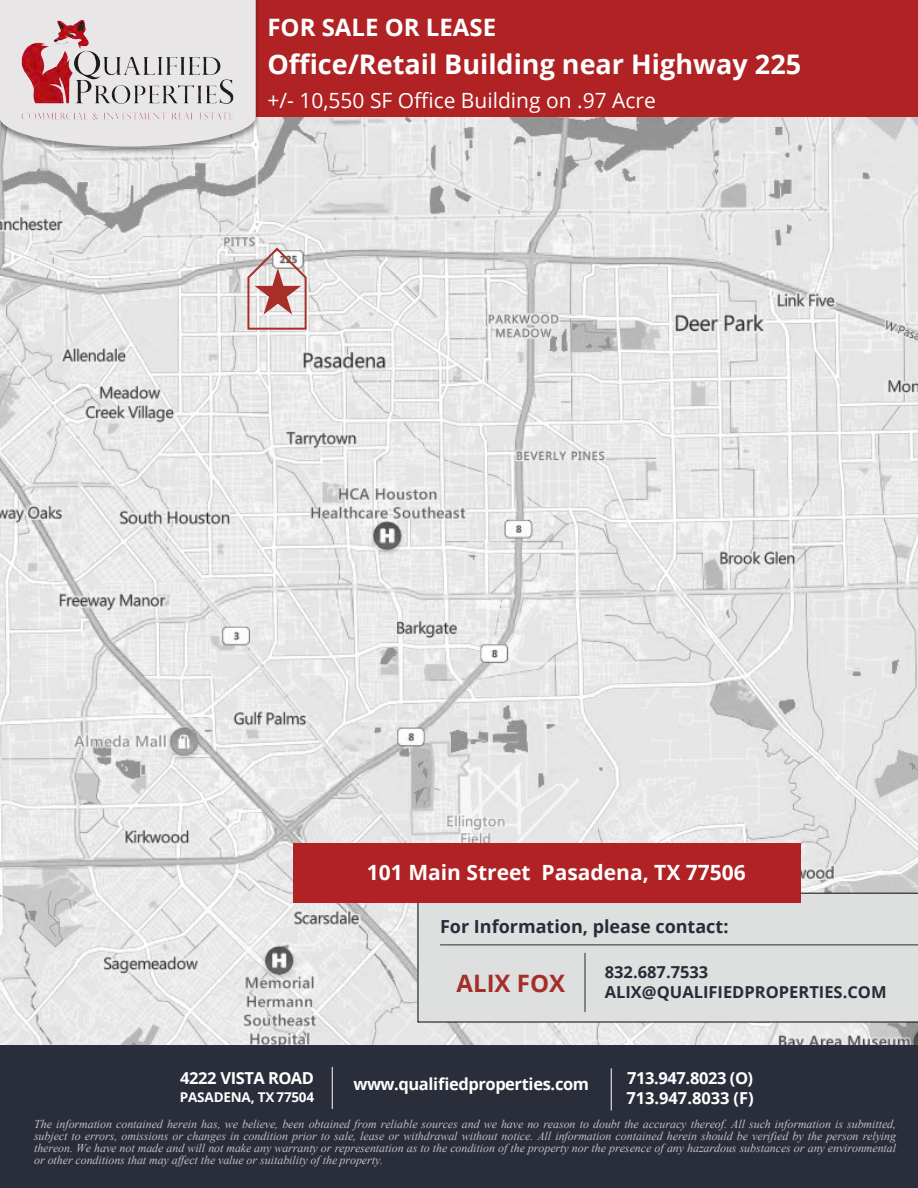
<style>
.page{position:relative;width:918px;height:1188px;background:#fff}
.page>*{position:absolute;margin:0;border:0;box-sizing:border-box;transform-origin:0 0}
.t1{font:700 27px "Open Sans";color:#fff}
.t2{font:700 24px "Open Sans";color:#fff}
.t3{font:700 24px "Open Sans";color:#a42f2a}
.t4{font:21px "Open Sans";color:#fff}
.t5{font:700 21px "Open Sans";color:#fff}
.t6{font:700 18px "Open Sans";color:#272c38}
.t7{font:700 16.5px/19.5px "Open Sans";letter-spacing:-.025em;color:#fff}
.t8{font:700 16.5px "Open Sans";color:#272c38}
.t9{font:700 13.5px "Open Sans";letter-spacing:-.02em;color:#fff}
.t10{font:italic 12px/12px "Times New Roman";letter-spacing:-.005em;color:#bfbfbf;text-align:justify}
.s1{font-style:inherit}
</style>
<div class="page">
<img style="left:0;top:117px;width:918px;height:928px">
<div style="left:0;top:0;width:918px;height:117px;background:#b02223"></div>
<img style="left:0;top:0;width:262px;height:157px">
<svg style="left:0;top:0;width:256px;height:146px;background:#dfdddd"></svg>
<img style="left:6px;top:6px;width:243px;height:120px">
<div style="left:418px;top:893px;width:500px;height:129px;background:#dde0df"></div>
<hr style="left:585px;top:953px;width:1px;height:59px;background:#272c38">
<hr style="left:440px;top:945px;width:478px;height:1px;background:#272c38">
<div style="left:293px;top:844px;width:508px;height:59px;background:#b02223"></div>
<div style="left:0;top:1045px;width:918px;height:143px;background:#2a2e3a"></div>
<hr style="left:332px;top:1067px;width:1px;height:42px;background:#fff">
<hr style="left:611px;top:1068px;width:1px;height:42px;background:#fff">
<svg style="left:247px;top:247px;width:60px;height:83px"></svg>
<p class="t2" style="left:267px;top:10px;width:230px">FOR SALE <span class="s1">OR LEASE</span></p>
<p class="t1" style="left:267px;top:45px;width:535px">Office/Retail Building near Highway 225</p>
<p class="t4" style="left:267px;top:86px;width:390px">+/- 10,550 SF Office Building on .97 Acre</p>
<p class="t5" style="left:343px;top:858px;width:404px">10101 Main Street Pasadena, TX 77506</p>
<p class="t6" style="left:440px;top:914px;width:290px">For Information, please contact:</p>
<p class="t7" style="left:180px;top:1068px;width:135px">4222 VISTA ROAD</p>
<p class="t9" style="left:180px;top:1088px;width:136px">PASADENA, TX 77504</p>
<p class="t3" style="left:457px;top:966px;width:110px">ALIX FOX</p>
<p class="t8" style="left:605px;top:961px;width:105px">832.687.7533</p>
<p class="t8" style="left:605px;top:980px;width:283px">ALIX@QUALIFIEDPROPERTIES.COM</p>
<p class="t7" style="left:354px;top:1074px;width:237px">www.qualifiedproperties.com</p>
<p class="t7" style="left:626px;top:1068px;width:129px">713.947.8023 (O)<br>713.947.8033 (F)</p>
<p class="t10" style="left:34px;top:1117px;width:864px">The information contained herein has, we believe, been obtained from reliable sources and we have no reason to doubt the accuracy thereof. All such information is submitted, subject to errors, omissions or changes in condition prior to sale, lease or withdrawal without notice. All information contained herein should be verified by the person relying thereon. We have not made and will not make any warranty or representation as to the condition of the property nor the presence of any hazardous substances or any environmental or other conditions that may affect the value or suitability of the property.</p>
</div>
